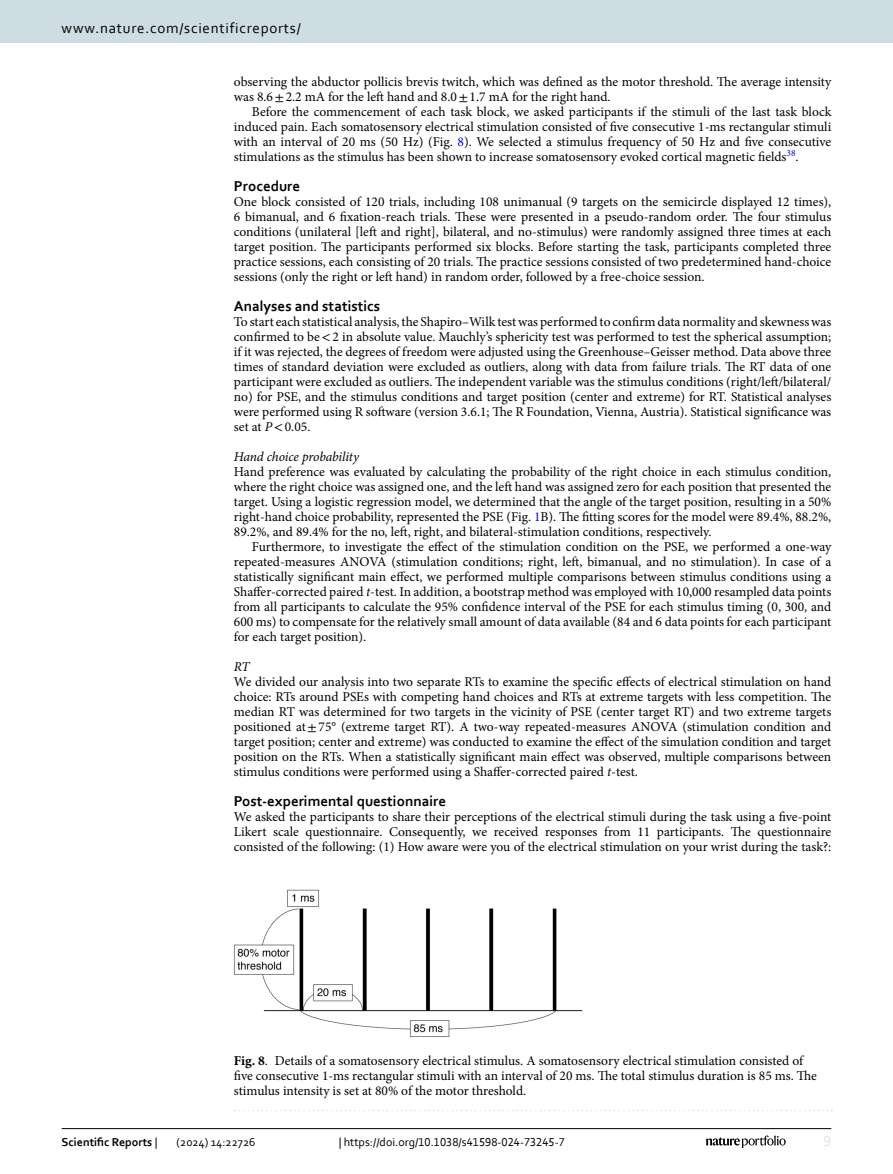
<style>
.page{position:relative;width:893px;height:1174px;background:#fff}
.page>*{position:absolute;margin:0;border:0;box-sizing:border-box;transform-origin:0 0}
.Head_2{font:700 15px "Corbel";color:#000}
.t1{font:15px "Corbel";letter-spacing:.05em;color:#000}
.t2{font:15px "Corbel";color:#d9e4eb}
.Body_Text{font:13.5px/15px "Minion Pro";color:#000;text-align:justify}
.Body_Text_Indent{font:13.5px/15px "Minion Pro";color:#000;text-align:justify}
.Figure_Caption{font:13.5px/15px "Minion Pro";color:#000}
.Head_3{font:italic 13.5px "Minion Pro";letter-spacing:-.01em;color:#000}
.t3{font:12px "Corbel";color:#000}
.t4{font:700 12px "Corbel";color:#000}
.s1{font-family:"STIX"}
.s2{color:#00f}
.s3{font-style:italic}
.s4{font-weight:700}
.s5{font-weight:400}
</style>
<div class="page">
<img style="left:234px;top:889px;width:348px;height:148px">
<svg style="left:235px;top:1110px;width:597px;height:1px"></svg>
<hr style="left:62px;top:1128px;width:769px;height:1px;background:#000">
<svg style="left:706px;top:1135px;width:80px;height:12px"></svg>
<div style="left:0;top:0;width:893px;height:43px;background:#cedde4"></div>
<p class="t1" style="left:62px;top:18px;width:241px">www.nature.com/scientificreports/</p>
<p class="Body_Text" style="left:234px;top:74px;width:599px">observing the abductor pollicis brevis twitch, which was defined as the motor threshold. The average intensity was 8.6<span class="s1">±</span>2.2 mA for the left hand and 8.0<span class="s1">±</span>1.7 mA for the right hand.</p>
<p class="Body_Text_Indent" style="left:234px;top:104px;width:599px;text-indent:18px">Before the commencement of each task block, we asked participants if the stimuli of the last task block induced pain. Each somatosensory electrical stimulation consisted of five consecutive 1-ms rectangular stimuli with an interval of 20 ms (50 Hz) (Fig. <span class="s2">8</span>). We selected a stimulus frequency of 50 Hz and five consecutive stimulations as the stimulus has been shown to increase somatosensory evoked cortical magnetic fields<sup>38</sup>.</p>
<p class="Head_2" style="left:234px;top:176px;width:68px">Procedure</p>
<p class="Body_Text" style="left:234px;top:194px;width:599px">One block consisted of 120 trials, including 108 unimanual (9 targets on the semicircle displayed 12 times), 6 bimanual, and 6 fixation-reach trials. These were presented in a pseudo-random order. The four stimulus conditions (unilateral [left and right], bilateral, and no-stimulus) were randomly assigned three times at each target position. The participants performed six blocks. Before starting the task, participants completed three practice sessions, each consisting of 20 trials. The practice sessions consisted of two predetermined hand-choice sessions (only the right or left hand) in random order, followed by a free-choice session.</p>
<p class="Head_2" style="left:234px;top:296px;width:148px">Analyses and statistics</p>
<p class="Body_Text" style="left:234px;top:314px;width:599px">To start each statistical analysis, the Shapiro–Wilk test was performed to confirm data normality and skewness was confirmed to be<span class="s1">&lt;</span>2 in absolute value. Mauchly’s sphericity test was performed to test the spherical assumption; if it was rejected, the degrees of freedom were adjusted using the Greenhouse–Geisser method. Data above three times of standard deviation were excluded as outliers, along with data from failure trials. The RT data of one participant were excluded as outliers. The independent variable was the stimulus conditions (right/left/bilateral/ no) for PSE, and the stimulus conditions and target position (center and extreme) for RT. Statistical analyses were performed using R software (version 3.6.1; The R Foundation, Vienna, Austria). Statistical significance was set at <span class="s3">P</span><span class="s1">&lt;</span>0.05.</p>
<p class="Head_3" style="left:234px;top:447px;width:127px">Hand choice probability</p>
<p class="Body_Text" style="left:234px;top:464px;width:599px">Hand preference was evaluated by calculating the probability of the right choice in each stimulus condition, where the right choice was assigned one, and the left hand was assigned zero for each position that presented the target. Using a logistic regression model, we determined that the angle of the target position, resulting in a 50% right-hand choice probability, represented the PSE (Fig. <span class="s2">1</span>B). The fitting scores for the model were 89.4%, 88.2%, 89.2%, and 89.4% for the no, left, right, and bilateral-stimulation conditions, respectively.</p>
<p class="Body_Text_Indent" style="left:234px;top:539px;width:599px;text-indent:18px">Furthermore, to investigate the effect of the stimulation condition on the PSE, we performed a one-way repeated-measures ANOVA (stimulation conditions; right, left, bimanual, and no stimulation). In case of a statistically significant main effect, we performed multiple comparisons between stimulus conditions using a Shaffer-corrected paired <span class="s3">t</span>-test. In addition, a bootstrap method was employed with 10,000 resampled data points from all participants to calculate the 95% confidence interval of the PSE for each stimulus timing (0, 300, and 600 ms) to compensate for the relatively small amount of data available (84 and 6 data points for each participant for each target position).</p>
<p class="Head_3" style="left:234px;top:657px;width:17px">RT</p>
<p class="Body_Text" style="left:234px;top:674px;width:599px">We divided our analysis into two separate RTs to examine the specific effects of electrical stimulation on hand choice: RTs around PSEs with competing hand choices and RTs at extreme targets with less competition. The median RT was determined for two targets in the vicinity of PSE (center target RT) and two extreme targets positioned at<span class="s1">±</span>75° (extreme target RT). A two-way repeated-measures ANOVA (stimulation condition and target position; center and extreme) was conducted to examine the effect of the simulation condition and target position on the RTs. When a statistically significant main effect was observed, multiple comparisons between stimulus conditions were performed using a Shaffer-corrected paired <span class="s3">t</span>-test.</p>
<p class="Head_2" style="left:234px;top:791px;width:214px">Post-experimental questionnaire</p>
<p class="Body_Text" style="left:234px;top:809px;width:599px">We asked the participants to share their perceptions of the electrical stimuli during the task using a five-point Likert scale questionnaire. Consequently, we received responses from 11 participants. The questionnaire consisted of the following: (1) How aware were you of the electrical stimulation on your wrist during the task?:</p>
<p class="Figure_Caption" style="left:234px;top:1053px;width:585px"><span class="s4">Fig. 8</span>. Details of a somatosensory electrical stimulus. A somatosensory electrical stimulation consisted of five consecutive 1-ms rectangular stimuli with an interval of 20 ms. The total stimulus duration is 85 ms. The stimulus intensity is set at 80% of the motor threshold.</p>
<p class="t4" style="left:62px;top:1134px;width:97px">Scientific Reports <span class="s5">|</span></p>
<p class="t3" style="left:177px;top:1134px;width:80px">(2024) 14:22726</p>
<p class="t3" style="left:339px;top:1134px;width:228px">| https://doi.org/10.1038/s41598-024-73245-7</p>
<p class="t2" style="left:824px;top:1132px;width:9px">9</p>
</div>
